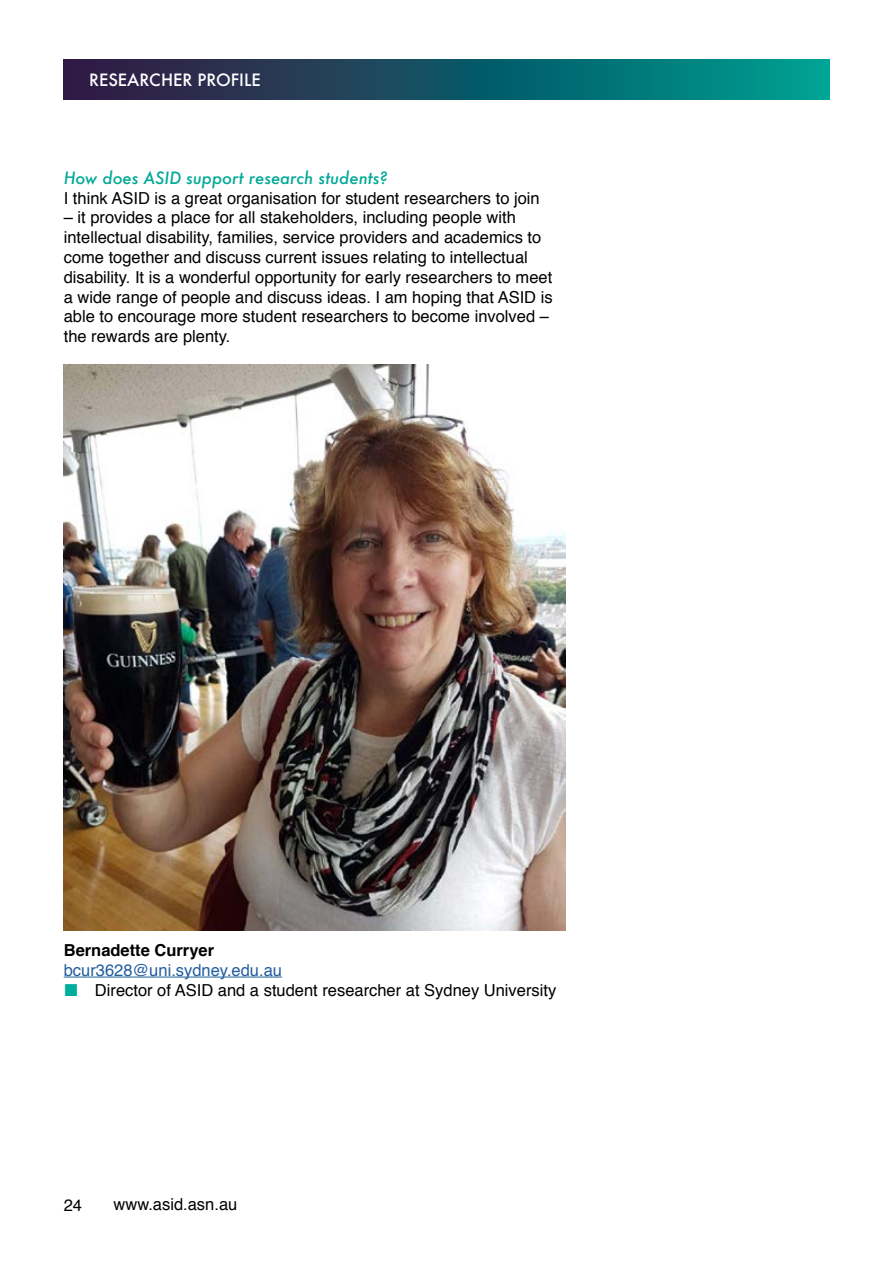
<style>
.page{position:relative;width:893px;height:1263px;background:#fff}
.page>*{position:absolute;margin:0;border:0;box-sizing:border-box;transform-origin:0 0}
.t1{font:16.5px/19.8px "Helvetica";color:#000}
.t2{font:italic 500 16.5px "Futura";color:#00a997}
.t3{font:16.5px "Helvetica";color:#215e9e}
.t4{font:500 16.5px "Futura";color:#fff}
.t5{font:700 16.5px "Helvetica";color:#000}
</style>
<div class="page">
<svg style="left:64px;top:60px;width:765px;height:40px;background:#135767"></svg>
<hr style="left:64px;top:977px;width:218px;height:1px;background:#215e9e">
<img style="left:64px;top:365px;width:502px;height:565px">
<p class="t4" style="left:89px;top:68px;width:173px">RESEARCHER PROFILE</p>
<p class="t2" style="left:64px;top:166px;width:325px">How does ASID support research students?</p>
<p class="t1" style="left:64px;top:188px;width:477px">I think ASID is a great organisation for student researchers to join</p>
<p class="t1" style="left:64px;top:208px;width:490px">– it provides a place for all stakeholders, including people with intellectual disability, families, service providers and academics to come together and discuss current issues relating to intellectual disability. It is a wonderful opportunity for early researchers to meet a wide range of people and discuss ideas. I am hoping that ASID is able to encourage more student researchers to become involved – the rewards are plenty.</p>
<p class="t5" style="left:64px;top:937px;width:152px">Bernadette Curryer</p>
<p class="t3" style="left:64px;top:957px;width:220px">bcur3628@uni.sydney.edu.au</p>
<p class="t1" style="left:95px;top:980px;width:463px">Director of ASID and a student researcher at Sydney University</p>
<p class="t1" style="left:64px;top:1195px;width:20px">24</p>
<p class="t1" style="left:114px;top:1195px;width:125px">www.asid.asn.au</p>
</div>
